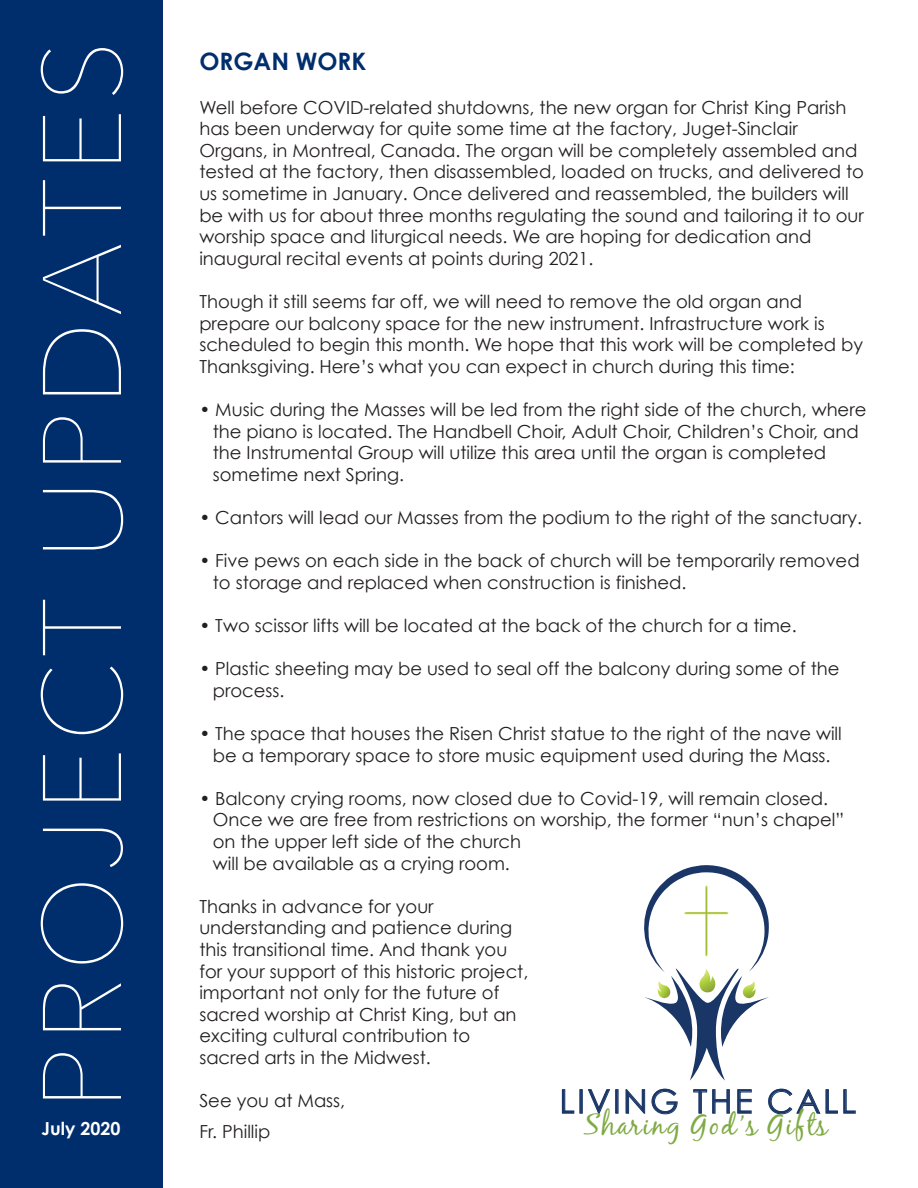
<style>
.page{position:relative;width:918px;height:1188px;background:#fff}
.page>*{position:absolute;margin:0;border:0;box-sizing:border-box;transform-origin:0 0}
.t1{font:200 110.25px "Avenir Next";letter-spacing:.045em;color:#fff}
.t2{font:32.7px "Century Gothic";letter-spacing:.08em;color:#193667}
.t3{font:28.8px "Black Jack";letter-spacing:.055em;color:#7faa44}
.t4{font:700 24px "Century Gothic";color:#002e6d}
.t5{font:18px/21.6px "Century Gothic";color:#231f20}
.t6{font:700 18px "Century Gothic";color:#fff}
</style>
<div class="page">
<div style="left:0;top:0;width:162px;height:1188px;background:#002e6d"></div>
<svg style="left:562px;top:1090px;width:12px;height:23px"></svg>
<svg style="left:588px;top:1090px;width:22px;height:23px"></svg>
<svg style="left:626px;top:1090px;width:19px;height:23px"></svg>
<svg style="left:652px;top:1089px;width:25px;height:25px"></svg>
<svg style="left:694px;top:1090px;width:13px;height:23px"></svg>
<svg style="left:713px;top:1090px;width:16px;height:23px"></svg>
<svg style="left:738px;top:1090px;width:13px;height:23px"></svg>
<svg style="left:769px;top:1089px;width:51px;height:25px"></svg>
<svg style="left:826px;top:1090px;width:12px;height:23px"></svg>
<svg style="left:844px;top:1090px;width:11px;height:23px"></svg>
<svg style="left:644px;top:865px;width:125px;height:216px"></svg>
<h1 class="t1" style="left:-10px;top:1110px;width:1072px;rotate:-90deg">PROJECT UPDATES</h1>
<p class="t6" style="left:42px;top:1118px;width:80px">July 2020</p>
<h3 class="t4" style="left:199px;top:47px;width:169px">ORGAN WORK</h3>
<p class="t5" style="left:199px;top:96px;width:666px">Well before COVID-related shutdowns, the new organ for Christ King Parish has been underway for quite some time at the factory, Juget-Sinclair Organs, in Montreal, Canada. The organ will be completely assembled and tested at the factory, then disassembled, loaded on trucks, and delivered to us sometime in January. Once delivered and reassembled, the builders will be with us for about three months regulating the sound and tailoring it to our worship space and liturgical needs. We are hoping for dedication and inaugural recital events at points during 2021.</p>
<p class="t5" style="left:199px;top:291px;width:665px">Though it still seems far off, we will need to remove the old organ and prepare our balcony space for the new instrument. Infrastructure work is scheduled to begin this month. We hope that this work will be completed by Thanksgiving. Here’s what you can expect in church during this time:</p>
<p class="t5" style="left:213px;top:399px;width:655px;text-indent:-14px">• Music during the Masses will be led from the right side of the church, where the piano is located. The Handbell Choir, Adult Choir, Children’s Choir, and the Instrumental Group will utilize this area until the organ is completed sometime next Spring.</p>
<p class="t5" style="left:199px;top:507px;width:664px">• Cantors will lead our Masses from the podium to the right of the sanctuary.</p>
<p class="t5" style="left:213px;top:550px;width:648px;text-indent:-14px">• Five pews on each side in the back of church will be temporarily removed to storage and replaced when construction is finished.</p>
<p class="t5" style="left:199px;top:615px;width:599px">• Two scissor lifts will be located at the back of the church for a time.</p>
<p class="t5" style="left:213px;top:658px;width:628px;text-indent:-14px">• Plastic sheeting may be used to seal off the balcony during some of the process.</p>
<p class="t5" style="left:199px;top:723px;width:644px;text-align:center">• The space that houses the Risen Christ statue to the right of the nave will be a temporary space to store music equipment used during the Mass.</p>
<p class="t5" style="left:213px;top:787px;width:633px;text-indent:-14px">• Balcony crying rooms, now closed due to Covid-19, will remain closed.<br>Once we are free from restrictions on worship, the former “nun’s chapel” on the upper left side of the church<br>will be available as a crying room.</p>
<p class="t5" style="left:199px;top:895px;width:331px">Thanks in advance for your understanding and patience during this transitional time. And thank you for your support of this historic project, important not only for the future of sacred worship at Christ King, but an exciting cultural contribution to sacred arts in the Midwest.</p>
<p class="t5" style="left:199px;top:1085px;width:147px;line-height:30.6px">See you at Mass,<br>Fr. Phillip</p>
<h2 class="t2" style="left:560px;top:1081px;width:298px">LIVING THE CALL</h2>
<h3 class="t3" style="left:584px;top:1107px;width:246px">Sharing God’s Gifts</h3>
</div>
